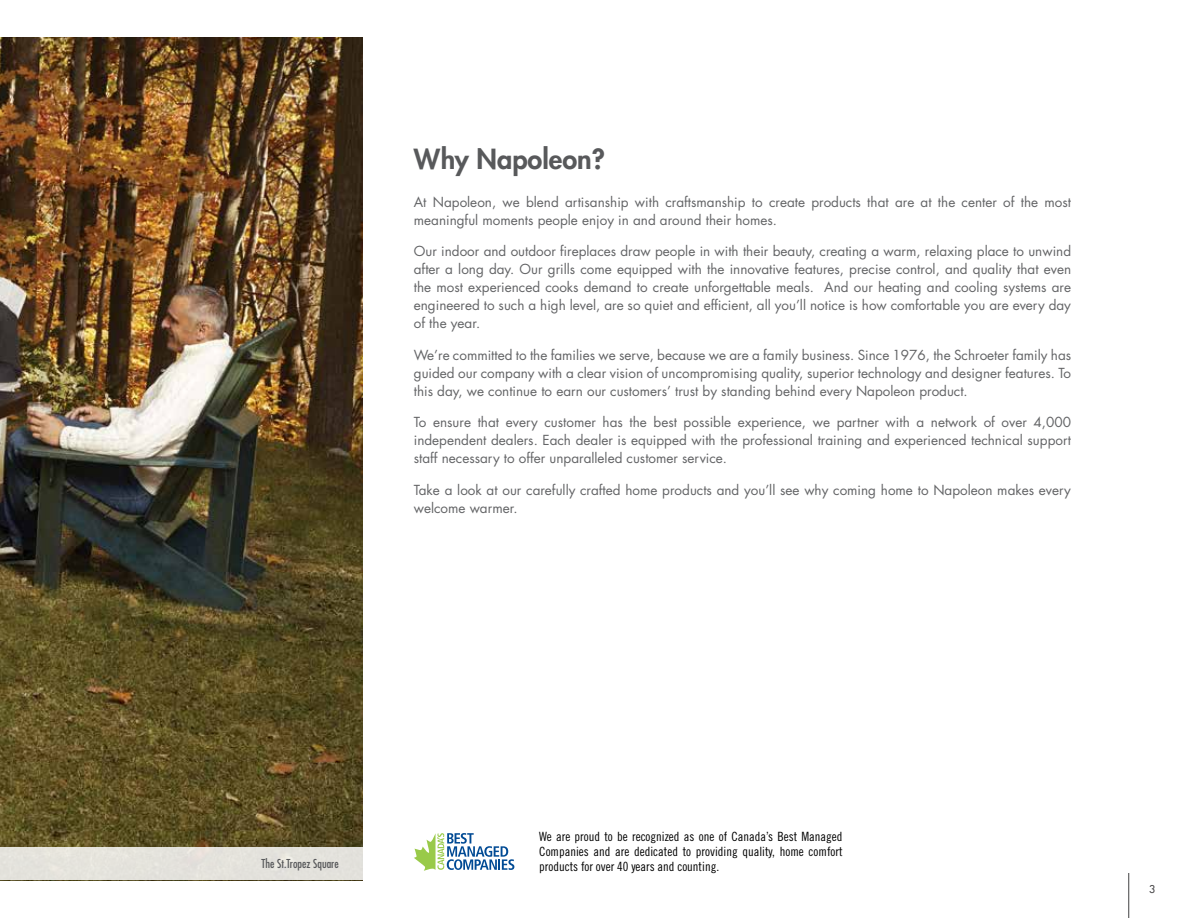
<style>
.page{position:relative;width:1188px;height:918px;background:#fff}
.page>*{position:absolute;margin:0;border:0;box-sizing:border-box;transform-origin:0 0}
.t1{font:800 27px "Futura Std";color:#58595b}
.t2{font:13.5px/18px "Futura Std";color:#636466;text-align:justify}
.t3{font:12.75px/15px "Trade Gothic LT Std Cn 18";color:#000;text-align:justify}
.t4{font:condensed 12px "Futura Std";color:#58595b}
.t5{font:500 10.5px "Futura Std";color:#414042}
</style>
<div class="page">
<hr style="left:1128px;top:873px;width:1px;height:45px;background:#414042">
<svg style="left:0;top:880px;width:363px;height:1px"></svg>
<img style="left:0;top:38px;width:363px;height:810px">
<div style="left:0;top:848px;width:364px;height:32px;background:#e4e2dc"></div>
<svg style="left:414px;top:833px;width:100px;height:38px"></svg>
<h1 class="t1" style="left:414px;top:142px;width:193px">Why Napoleon?</h1>
<p class="t2" style="left:414px;top:193px;width:659px">At Napoleon, we blend artisanship with craftsmanship to create products that are at the center of the most meaningful moments people enjoy in and around their homes.</p>
<p class="t2" style="left:414px;top:243px;width:659px">Our indoor and outdoor fireplaces draw people in with their beauty, creating a warm, relaxing place to unwind after a long day. Our grills come equipped with the innovative features, precise control, and quality that even the most experienced cooks demand to create unforgettable meals. And our heating and cooling systems are engineered to such a high level, are so quiet and efficient, all you’ll notice is how comfortable you are every day of the year.</p>
<p class="t2" style="left:414px;top:346px;width:659px">We’re committed to the families we serve, because we are a family business. Since 1976, the Schroeter family has guided our company with a clear vision of uncompromising quality, superior technology and designer features. To this day, we continue to earn our customers’ trust by standing behind every Napoleon product.</p>
<p class="t2" style="left:414px;top:414px;width:659px">To ensure that every customer has the best possible experience, we partner with a network of over 4,000 independent dealers. Each dealer is equipped with the professional training and experienced technical support staff necessary to offer unparalleled customer service.</p>
<p class="t2" style="left:414px;top:481px;width:659px">Take a look at our carefully crafted home products and you’ll see why coming home to Napoleon makes every welcome warmer.</p>
<p class="t4" style="left:262px;top:856px;width:79px">The St.Tropez Square</p>
<p class="t3" style="left:539px;top:829px;width:305px">We are proud to be recognized as one of Canada’s Best Managed Companies and are dedicated to providing quality, home comfort products for over 40 years and counting.</p>
<p class="t5" style="left:1149px;top:883px;width:8px">3</p>
</div>
